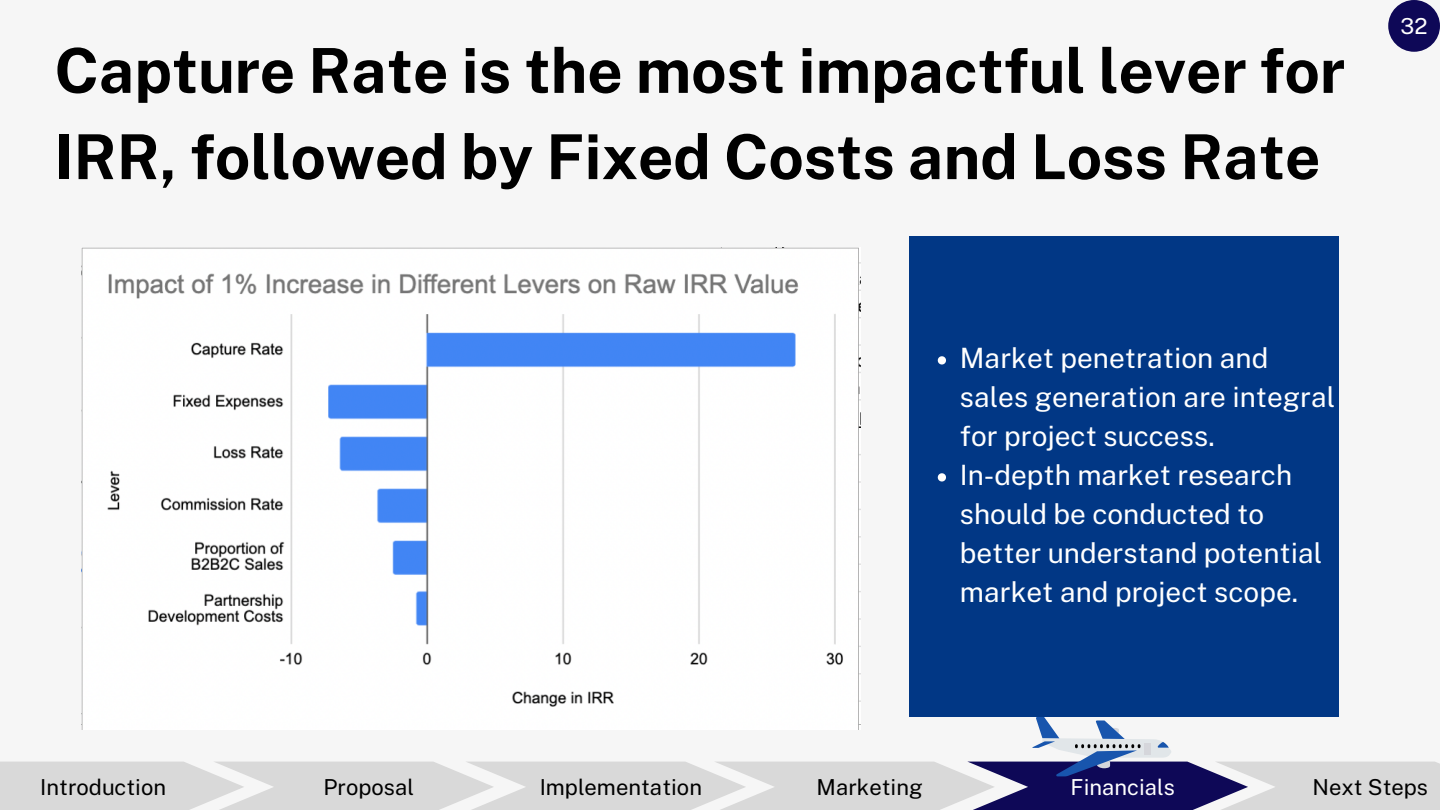
<style>
.page{position:relative;width:1440px;height:810px;background:#f6f6f6}
.page>*{position:absolute;margin:0;border:0;box-sizing:border-box;transform-origin:0 0}
.t1{font:700 62px/86.2px "Public Sans";color:#000}
.t2{font:28px/39px "Public Sans";color:#fff}
.t3{font:22px "Public Sans";color:#000}
.t4{font:22px "Public Sans";color:#fff}
</style>
<div class="page">
<svg style="left:0;top:717px;width:1440px;height:93px"></svg>
<img style="left:81px;top:248px;width:780px;height:481px">
<div style="left:909px;top:236px;width:430px;height:481px;background:#013785"></div>
<svg style="left:938px;top:356px;width:8px;height:9px"></svg>
<svg style="left:938px;top:473px;width:8px;height:9px"></svg>
<div style="left:1388px;top:0;width:52px;height:52px;background:#0e0857;border-radius:50%"></div>
<p class="t1" style="left:54px;top:27px;width:1292px">Capture Rate is the most impactful lever for<br>IRR, followed by Fixed Costs and Loss Rate</p>
<p class="t4" style="left:1401px;top:13px;width:28px">32</p>
<p class="t2" style="left:960px;top:339px;width:377px">Market penetration and sales generation are integral for project success.</p>
<p class="t2" style="left:960px;top:456px;width:364px">In-depth market research should be conducted to better understand potential market and project scope.</p>
<p class="t3" style="left:40px;top:774px;width:127px">Introduction</p>
<p class="t3" style="left:324px;top:774px;width:92px">Proposal</p>
<p class="t3" style="left:540px;top:774px;width:164px">Implementation</p>
<p class="t3" style="left:817px;top:774px;width:108px">Marketing</p>
<p class="t4" style="left:1071px;top:774px;width:106px">Financials</p>
<p class="t3" style="left:1313px;top:774px;width:117px">Next Steps</p>
</div>
